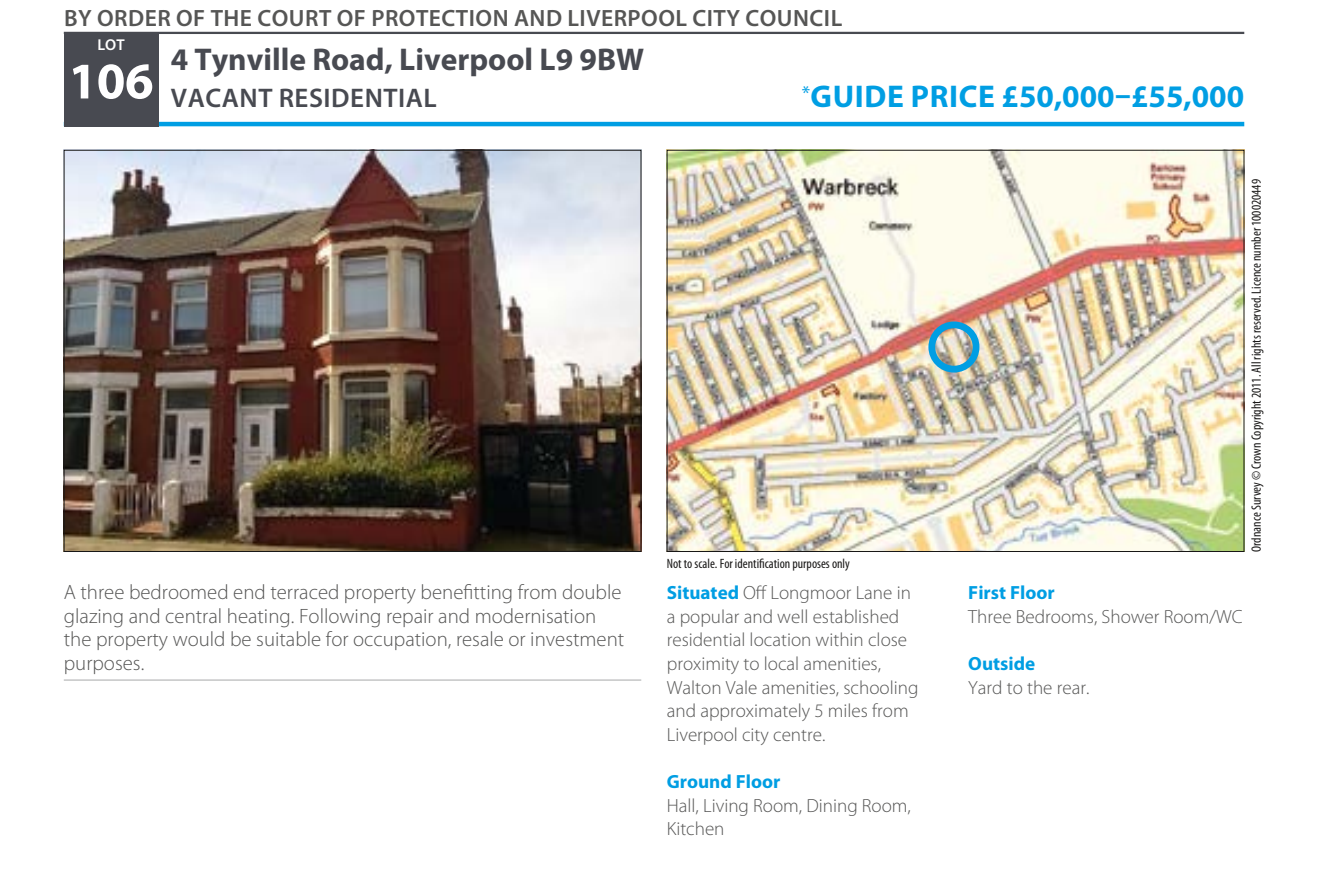
<style>
.page{position:relative;width:1340px;height:888px;background:#fff}
.page>*{position:absolute;margin:0;border:0;box-sizing:border-box;transform-origin:0 0}
.t1{font:700 51.75px "Myriad Pro";color:#fff}
.t2{font:700 31.5px "Myriad Pro";color:#484a51}
.t3{font:700 31.5px "Myriad Pro";letter-spacing:.02em;color:#009ee3}
.t4{font:600 27px "Myriad Pro";letter-spacing:.02em;color:#484a51}
.t5{font:600 23.62px "Myriad Pro";letter-spacing:.02em;color:#565655}
.t6{font:300 20.7px/23.6px "Myriad Pro";color:#565655}
.t7{font:300 19.12px/23.6px "Myriad Pro";color:#565655}
.t8{font:700 19.12px "Myriad Pro";color:#009ee3}
.t9{font:600 15.75px "Myriad Pro";color:#fff}
.t10{font:condensed 13.5px "Myriad Pro";color:#181716}
.s1{font-weight:700;color:#009ee3}
</style>
<div class="page">
<hr style="left:64px;top:122px;width:1180px;height:4px;background:#009ee3">
<div style="left:64px;top:32px;width:94px;height:94px;background:#484a51"></div>
<hr style="left:64px;top:32px;width:1180px;height:2px;background:#484a51">
<img style="left:66px;top:152px;width:573px;height:398px">
<img style="left:668px;top:152px;width:574px;height:398px">
<div style="left:928px;top:321px;width:51px;height:51px;border:7px solid #009ee3;border-radius:50%"></div>
<hr style="left:64px;top:679px;width:577px;height:1px;background:#b1b2b3">
<p class="t5" style="left:64px;top:3px;width:779px">BY ORDER OF THE COURT OF PROTECTION AND LIVERPOOL CITY COUNCIL</p>
<h1 class="t1" style="left:68px;top:47px;width:87px">106</h1>
<p class="t9" style="left:97px;top:35px;width:29px">LOT</p>
<h2 class="t2" style="left:171px;top:39px;width:475px">4 Tynville Road, Liverpool L9 9BW</h2>
<h3 class="t4" style="left:171px;top:81px;width:267px">VACANT RESIDENTIAL</h3>
<h2 class="t3" style="left:802px;top:76px;width:444px"><sup>*</sup>GUIDE PRICE £50,000–£55,000</h2>
<p class="t6" style="left:64px;top:580px;width:562px">A three bedroomed end terraced property benefitting from double glazing and central heating. Following repair and modernisation the property would be suitable for occupation, resale or investment purposes.</p>
<p class="t10" style="left:666px;top:555px;width:185px">Not to scale. For identification purposes only</p>
<p class="t7" style="left:666px;top:580px;width:253px"><span class="s1">Situated</span> Off Longmoor Lane in a popular and well established residential location within close proximity to local amenities,<br>Walton Vale amenities, schooling and approximately 5 miles from<br>Liverpool city centre.</p>
<p class="t8" style="left:666px;top:769px;width:115px">Ground Floor</p>
<p class="t7" style="left:666px;top:793px;width:246px">Hall, Living Room, Dining Room,<br>Kitchen</p>
<p class="t10" style="left:1248px;top:552px;width:374px;rotate:-90deg">Ordnance Survey © Crown Copyright 2011. All rights reserved. Licence number 100020449</p>
<p class="t8" style="left:968px;top:580px;width:88px">First Floor</p>
<p class="t7" style="left:968px;top:604px;width:276px">Three Bedrooms, Shower Room/WC</p>
<p class="t8" style="left:968px;top:651px;width:68px">Outside</p>
<p class="t7" style="left:968px;top:675px;width:123px">Yard to the rear.</p>
</div>
